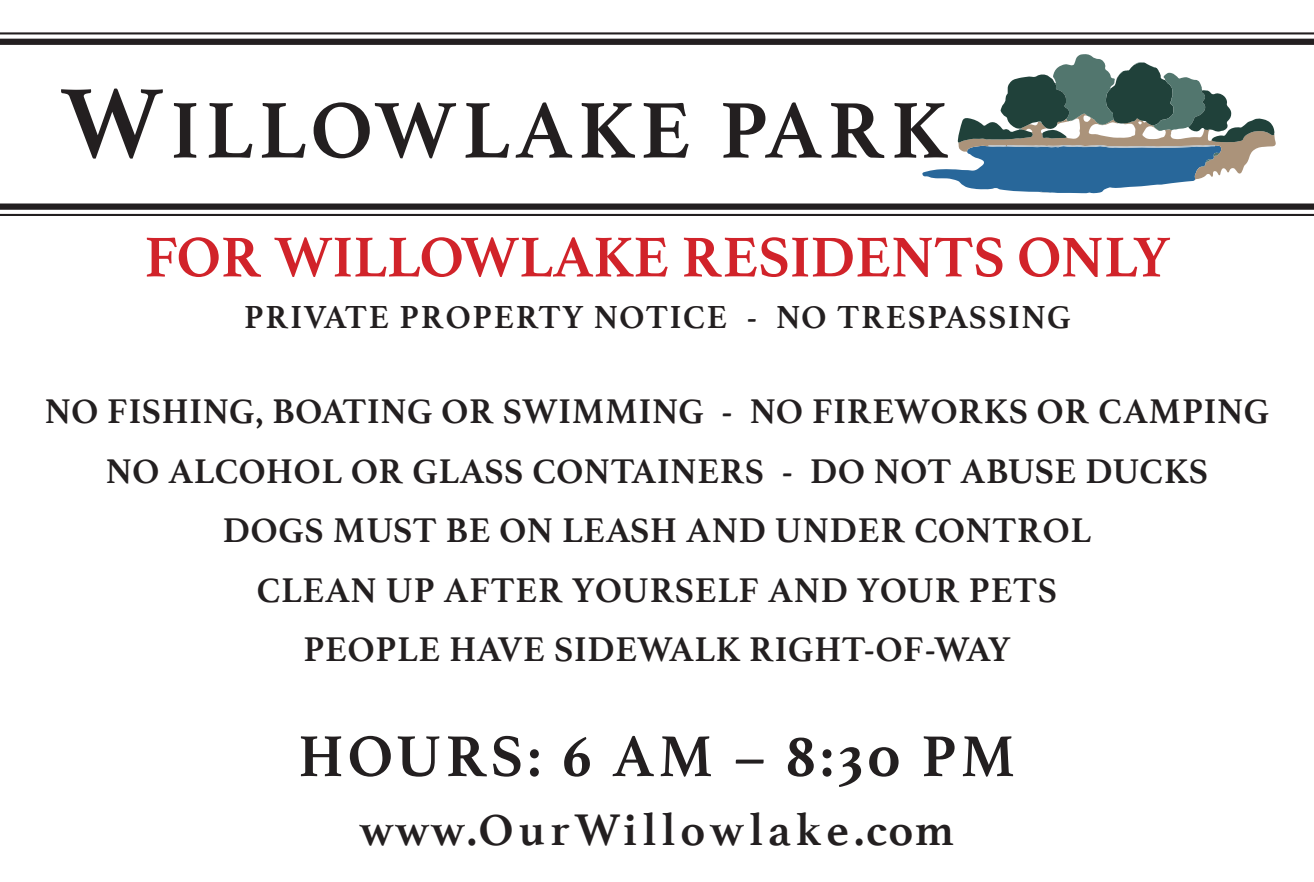
<style>
.page{position:relative;width:1314px;height:882px;background:#fff}
.page>*{position:absolute;margin:0;border:0;box-sizing:border-box;transform-origin:0 0}
.t1{font:700 83px "Athelas";letter-spacing:.07em;color:#231f20}
.t2{font:700 60.5px "Athelas";letter-spacing:.07em;color:#231f20}
.t3{font:700 59px "Athelas";color:#d1232a}
.t4{font:700 46.5px "Athelas";letter-spacing:.11em;color:#231f20}
.t5{font:700 36px/59.5px "Athelas";letter-spacing:.02em;color:#231f20;text-align:center}
.t6{font:700 33.5px "Athelas";letter-spacing:.05em;color:#231f20}
.s1{font-size:104px}
</style>
<div class="page">
<svg style="left:922px;top:54px;width:354px;height:140px"></svg>
<div style="left:0;top:204px;width:1314px;height:6px;background:#231f20"></div>
<hr style="left:0;top:214px;width:1314px;height:2px;background:#231f20">
<hr style="left:0;top:32px;width:1314px;height:2px;background:#231f20">
<div style="left:0;top:39px;width:1314px;height:6px;background:#231f20"></div>
<h1 class="t1" style="left:61px;top:63px;width:888px"><span class="s1">W</span>ILLOWLAKE PARK</h1>
<h3 class="t3" style="left:144px;top:209px;width:1027px">FOR WILLOWLAKE RESIDENTS ONLY</h3>
<p class="t6" style="left:244px;top:290px;width:828px">PRIVATE PROPERTY NOTICE - NO TRESPASSING</p>
<p class="t5" style="left:45px;top:381px;width:1226px">NO FISHING, BOATING OR SWIMMING - NO FIREWORKS OR CAMPING NO ALCOHOL OR GLASS CONTAINERS - DO NOT ABUSE DUCKS<br>DOGS MUST BE ON LEASH AND UNDER CONTROL<br>CLEAN UP AFTER YOURSELF AND YOUR PETS<br>PEOPLE HAVE SIDEWALK RIGHT-OF-WAY</p>
<h2 class="t2" style="left:298px;top:707px;width:719px">HOURS: 6 AM – 8:30 PM</h2>
<p class="t4" style="left:360px;top:792px;width:596px">www.OurWillowlake.com</p>
</div>
